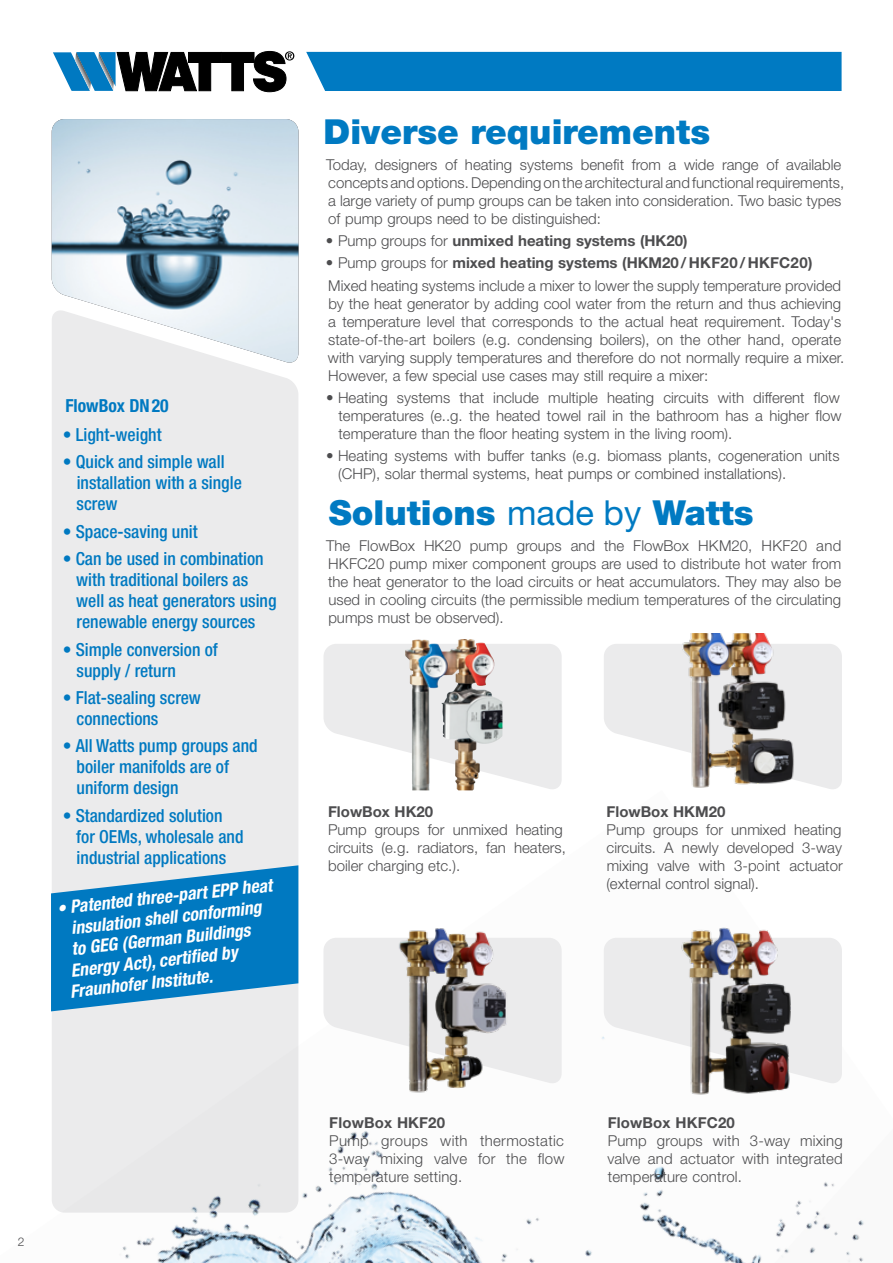
<style>
.page{position:relative;width:893px;height:1263px;background:#fff}
.page>*{position:absolute;margin:0;border:0;box-sizing:border-box;transform-origin:0 0}
.t1{font:900 34.5px "Helvetica Neue LT Std";color:#007ac2}
.t2{font:500 condensed 18px/21px "Helvetica Neue LT Std";color:#0079c1}
.t3{font:italic 700 condensed 18px "Helvetica Neue LT Std";color:#fff}
.t4{font:700 condensed 18px "Helvetica Neue LT Std";color:#0079c1}
.t5{font:300 15px/18px "Helvetica Neue LT Std";color:#4d4d4f}
.t6{font:700 15px "Helvetica Neue LT Std";color:#4d4d4f}
.t7{font:300 12px "Helvetica Neue LT Std";color:#4d4d4f}
.s1{font-weight:300}
.s2{font-weight:700}
.s3{font-weight:400}
</style>
<div class="page">
<svg style="left:53px;top:51px;width:241px;height:41px"></svg>
<div style="left:306px;top:52px;width:536px;height:39px;background:#007ac2"></div>
<div style="left:52px;top:364px;width:246px;height:426px;background:#ebebec"></div>
<img style="left:52px;top:119px;width:246px;height:245px">
<svg style="left:324px;top:644px;width:238px;height:146px"></svg>
<svg style="left:604px;top:644px;width:103px;height:144px"></svg>
<img style="left:429px;top:639px;width:34px;height:12px">
<img style="left:667px;top:633px;width:91px;height:154px">
<img style="left:51px;top:790px;width:707px;height:473px">
<svg style="left:323px;top:938px;width:239px;height:147px"></svg>
<svg style="left:604px;top:938px;width:74px;height:147px"></svg>
<img style="left:392px;top:926px;width:120px;height:170px">
<img style="left:678px;top:926px;width:80px;height:170px">
<img style="left:758px;top:633px;width:106px;height:630px">
<p class="t4" style="left:65px;top:394px;width:105px">FlowBox DN20</p>
<p class="t2" style="left:63px;top:424px;width:100px">• Light-weight</p>
<p class="t2" style="left:77px;top:451px;width:167px;text-indent:-14px">• Quick and simple wall installation with a single screw</p>
<p class="t2" style="left:63px;top:521px;width:137px">• Space-saving unit</p>
<p class="t2" style="left:76px;top:548px;width:202px;text-indent:-14px">• Can be used in combination with traditional boilers as well as heat generators using renewable energy sources</p>
<p class="t2" style="left:77px;top:638px;width:143px;text-indent:-14px">• Simple conversion of supply / return</p>
<p class="t2" style="left:77px;top:687px;width:126px;text-indent:-14px">• Flat-sealing screw connections</p>
<p class="t2" style="left:77px;top:735px;width:183px;text-indent:-14px">• All Watts pump groups and boiler manifolds are of uniform design</p>
<p class="t2" style="left:76px;top:805px;width:169px;text-indent:-14px">• Standardized solution for OEMs, wholesale and industrial applications</p>
<p class="t3" style="left:56px;top:897px;width:218px;rotate:-6deg">• Patented three-part EPP heat</p>
<p class="t3" style="left:70px;top:917px;width:193px;rotate:-6deg">insulation shell conforming</p>
<p class="t3" style="left:70px;top:938px;width:181px;rotate:-6deg">to GEG (German Buildings</p>
<p class="t3" style="left:70px;top:959px;width:169px;rotate:-6deg">Energy Act), certifi ed by</p>
<p class="t3" style="left:69px;top:980px;width:145px;rotate:-6deg">Fraunhofer Institute.</p>
<p class="t7" style="left:18px;top:1234px;width:8px">2</p>
<h1 class="t1" style="left:323px;top:111px;width:388px">Diverse requirements</h1>
<p class="t5" style="left:326px;top:155px;width:520px">Today, designers of heating systems benefit from a wide range of available concepts and options. Depending on the architectural and functional requirements, a large variety of pump groups can be taken into consideration. Two basic types of pump groups need to be distinguished:</p>
<p class="t6" style="left:326px;top:231px;width:363px"><span class="s1">• Pump groups for</span> unmixed heating systems (HK20)</p>
<p class="t5" style="left:326px;top:251px;width:517px;line-height:22.2px">• Pump groups for <span class="s2">mixed heating systems (HKM20/HKF20 /HKFC20)<br></span>Mixed heating systems include a mixer to lower the supply temperature provided</p>
<p class="t5" style="left:328px;top:294px;width:518px">by the heat generator by adding cool water from the return and thus achieving a temperature level that corresponds to the actual heat requirement. Today's state-of-the-art boilers (e.g. condensing boilers), on the other hand, operate with varying supply temperatures and therefore do not normally require a mixer.<br>However, a few special use cases may still require a mixer:</p>
<p class="t5" style="left:338px;top:388px;width:505px;text-align:justify;text-indent:-12px">• Heating systems that include multiple heating circuits with different flow temperatures (e..g. the heated towel rail in the bathroom has a higher flow temperature than the floor heating system in the living room).</p>
<p class="t5" style="left:338px;top:446px;width:503px;text-indent:-12px">• Heating systems with buffer tanks (e.g. biomass plants, cogeneration units (CHP), solar thermal systems, heat pumps or combined installations).</p>
<h1 class="t1" style="left:329px;top:492px;width:426px">Solutions <span class="s3">made by</span> Watts</h1>
<p class="t5" style="left:326px;top:537px;width:517px;text-align:justify">The FlowBox HK20 pump groups and the FlowBox HKM20, HKF20 and HKFC20 pump mixer component groups are used to distribute hot water from the heat generator to the load circuits or heat accumulators. They may also be used in cooling circuits (the permissible medium temperatures of the circulating pumps must be observed).</p>
<p class="t6" style="left:328px;top:802px;width:107px">FlowBox HK20</p>
<p class="t5" style="left:328px;top:820px;width:239px">Pump groups for unmixed heating circuits (e.g. radiators, fan heaters, boiler charging etc.).</p>
<p class="t6" style="left:607px;top:802px;width:120px">FlowBox HKM20</p>
<p class="t5" style="left:606px;top:820px;width:238px;text-align:justify">Pump groups for unmixed heating circuits. A newly developed 3-way mixing valve with 3-point actuator (external control signal).</p>
<p class="t6" style="left:329px;top:1113px;width:117px">FlowBox HKF20</p>
<p class="t5" style="left:329px;top:1131px;width:237px;text-align:justify">Pump groups with thermostatic 3-way mixing valve for the flow temperature setting.</p>
<p class="t6" style="left:608px;top:1113px;width:129px">FlowBox HKFC20</p>
<p class="t5" style="left:607px;top:1131px;width:237px;text-align:justify">Pump groups with 3-way mixing valve and actuator with integrated temperature control.</p>
</div>
